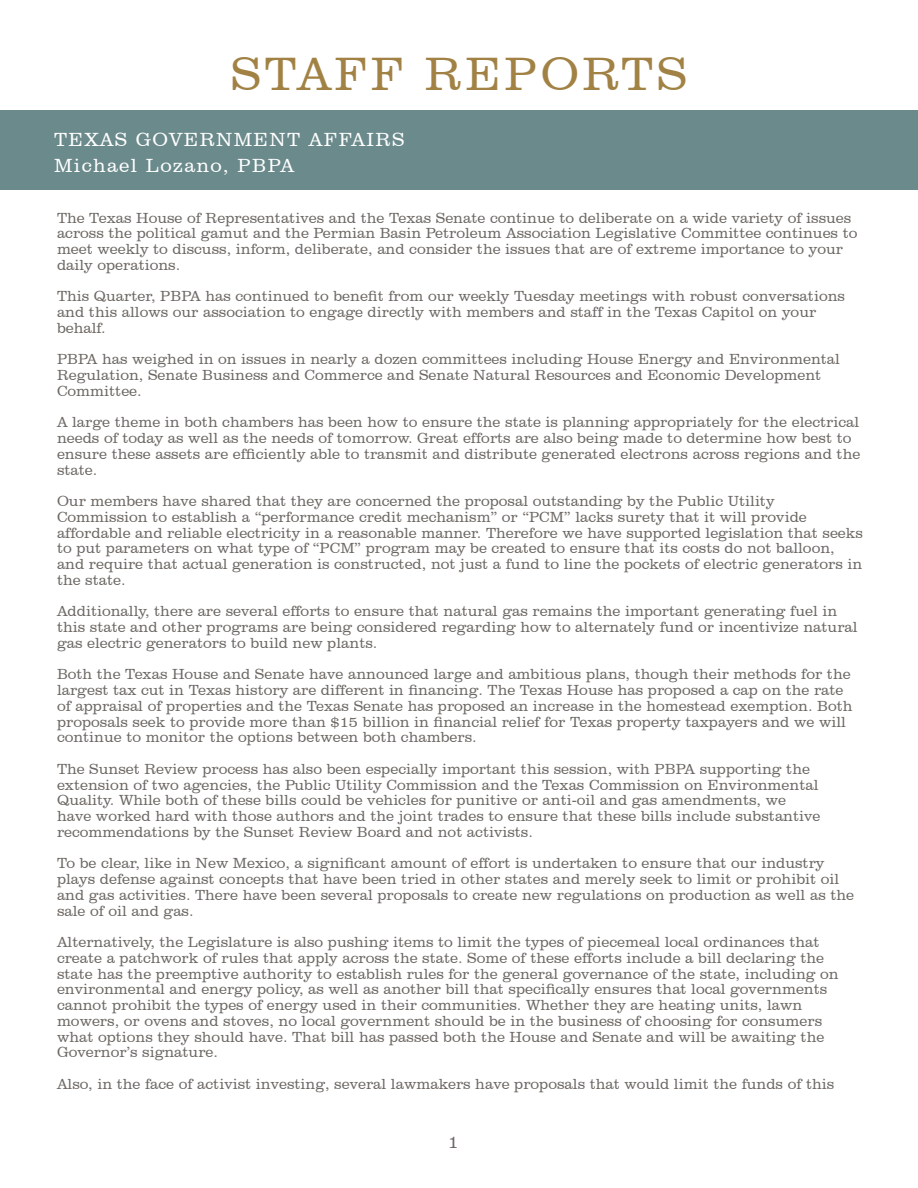
<style>
.page{position:relative;width:918px;height:1188px;background:#fff}
.page>*{position:absolute;margin:0;border:0;box-sizing:border-box;transform-origin:0 0}
.t1{font:300 48px "Clarendon BT";letter-spacing:.07em;color:#a18244}
.t2{font:300 19.5px/25.5px "Clarendon BT";letter-spacing:.07em;color:#fff}
.t3{font:300 18px "Clarendon BT";color:#6c6763}
.t4{font:300 15px/15.8px "Clarendon BT";color:#6c6763}
</style>
<div class="page">
<div style="left:0;top:110px;width:918px;height:80px;background:#6b8a8c"></div>
<p class="t1" style="left:231px;top:45px;width:458px">STAFF REPORTS</p>
<p class="t2" style="left:54px;top:127px;width:352px">TEXAS GOVERNMENT AFFAIRS<br>Michael Lozano, PBPA</p>
<p class="t4" style="left:57px;top:209px;width:802px">The Texas House of Representatives and the Texas Senate continue to deliberate on a wide variety of issues across the political gamut and the Permian Basin Petroleum Association Legislative Committee continues to meet weekly to discuss, inform, deliberate, and consider the issues that are of extreme importance to your daily operations.</p>
<p class="t4" style="left:57px;top:288px;width:790px">This Quarter, PBPA has continued to benefit from our weekly Tuesday meetings with robust conversations and this allows our association to engage directly with members and staff in the Texas Capitol on your behalf.</p>
<p class="t4" style="left:57px;top:351px;width:785px">PBPA has weighed in on issues in nearly a dozen committees including House Energy and Environmental<br>Regulation, Senate Business and Commerce and Senate Natural Resources and Economic Development<br>Committee.</p>
<p class="t4" style="left:57px;top:414px;width:805px">A large theme in both chambers has been how to ensure the state is planning appropriately for the electrical needs of today as well as the needs of tomorrow. Great efforts are also being made to determine how best to ensure these assets are efficiently able to transmit and distribute generated electrons across regions and the state.</p>
<p class="t4" style="left:57px;top:493px;width:807px">Our members have shared that they are concerned the proposal outstanding by the Public Utility Commission to establish a “performance credit mechanism” or “PCM” lacks surety that it will provide affordable and reliable electricity in a reasonable manner. Therefore we have supported legislation that seeks to put parameters on what type of “PCM” program may be created to ensure that its costs do not balloon, and require that actual generation is constructed, not just a fund to line the pockets of electric generators in the state.</p>
<p class="t4" style="left:57px;top:603px;width:802px">Additionally, there are several efforts to ensure that natural gas remains the important generating fuel in this state and other programs are being considered regarding how to alternately fund or incentivize natural gas electric generators to build new plants.</p>
<p class="t4" style="left:57px;top:666px;width:797px">Both the Texas House and Senate have announced large and ambitious plans, though their methods for the largest tax cut in Texas history are different in financing. The Texas House has proposed a cap on the rate of appraisal of properties and the Texas Senate has proposed an increase in the homestead exemption. Both proposals seek to provide more than $15 billion in financial relief for Texas property taxpayers and we will continue to monitor the options between both chambers.</p>
<p class="t4" style="left:57px;top:761px;width:765px">The Sunset Review process has also been especially important this session, with PBPA supporting the extension of two agencies, the Public Utility Commission and the Texas Commission on Environmental Quality. While both of these bills could be vehicles for punitive or anti-oil and gas amendments, we have worked hard with those authors and the joint trades to ensure that these bills include substantive recommendations by the Sunset Review Board and not activists.</p>
<p class="t4" style="left:57px;top:855px;width:799px">To be clear, like in New Mexico, a significant amount of effort is undertaken to ensure that our industry plays defense against concepts that have been tried in other states and merely seek to limit or prohibit oil and gas activities. There have been several proposals to create new regulations on production as well as the sale of oil and gas.</p>
<p class="t4" style="left:57px;top:934px;width:783px">Alternatively, the Legislature is also pushing items to limit the types of piecemeal local ordinances that create a patchwork of rules that apply across the state. Some of these efforts include a bill declaring the state has the preemptive authority to establish rules for the general governance of the state, including on environmental and energy policy, as well as another bill that specifically ensures that local governments cannot prohibit the types of energy used in their communities. Whether they are heating units, lawn mowers, or ovens and stoves, no local government should be in the business of choosing for consumers what options they should have. That bill has passed both the House and Senate and will be awaiting the Governor’s signature.</p>
<p class="t4" style="left:57px;top:1076px;width:779px">Also, in the face of activist investing, several lawmakers have proposals that would limit the funds of this</p>
<p class="t3" style="left:448px;top:1131px;width:13px">1</p>
</div>
